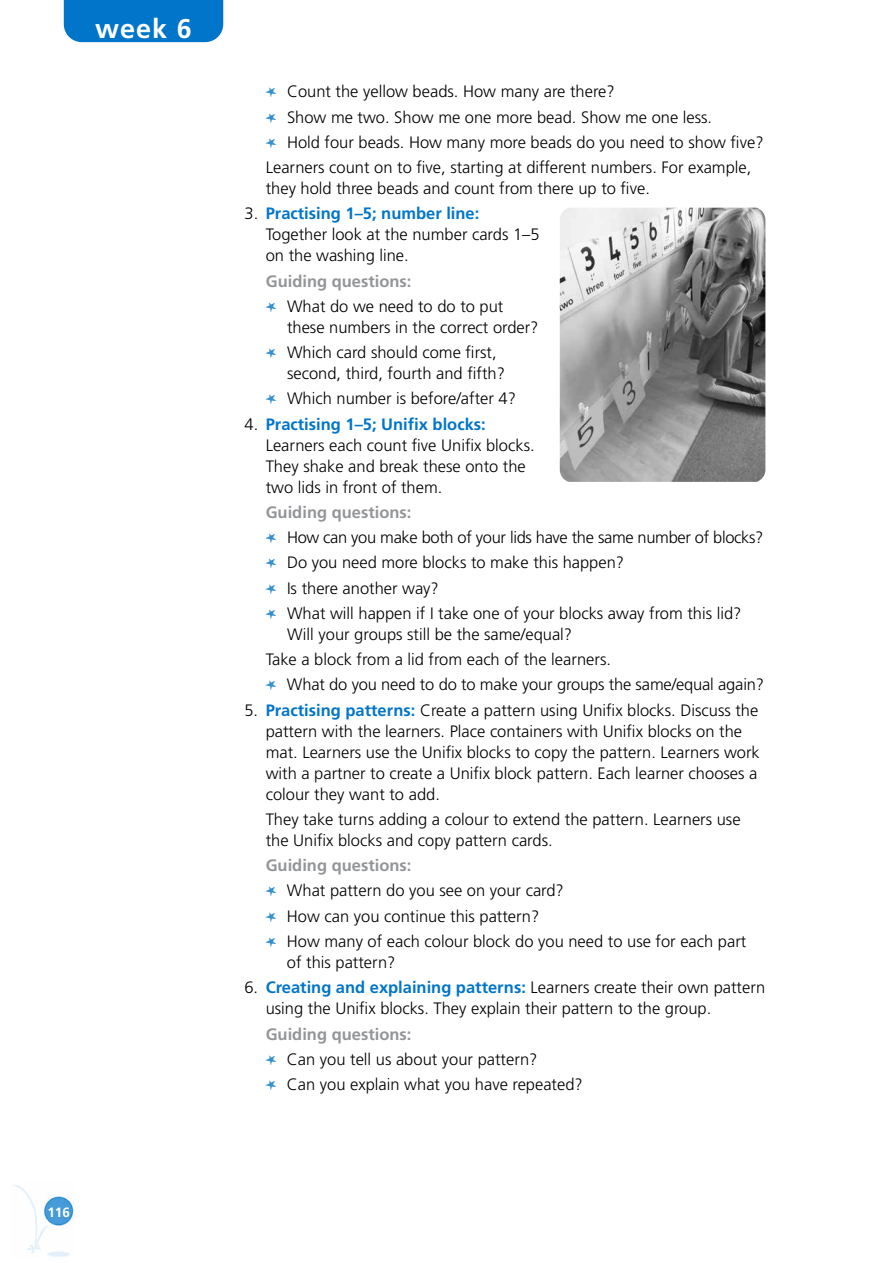
<style>
.page{position:relative;width:893px;height:1263px;background:#fff}
.page>*{position:absolute;margin:0;border:0;box-sizing:border-box;transform-origin:0 0}
.t1{font:700 27px "Frutiger LT Std";color:#fff}
.t2{font:300 16.5px/25.2px "Frutiger LT Std";color:#000}
.t3{font:700 13.5px "Frutiger LT Std";color:#fff}
.s1{font-family:"MTF Doodle";font-weight:400;color:#3390d3}
.s2{font-weight:700;color:#0075c9}
.s3{font-weight:700;color:#939598}
</style>
<div class="page">
<div style="left:64px;top:0;width:159px;height:42px;background:#0075c9"></div>
<img style="left:13px;top:1185px;width:61px;height:72px">
<img style="left:560px;top:208px;width:205px;height:274px">
<h1 class="t1" style="left:95px;top:12px;width:98px">week 6</h1>
<p class="t3" style="left:47px;top:1204px;width:24px">116</p>
<p class="t2" style="left:266px;top:79px;width:499px"><span class="s1">L</span> Count the yellow beads. How many are there?<br><span class="s1">L</span> Show me two. Show me one more bead. Show me one less.<br><span class="s1">L</span> Hold four beads. How many more beads do you need to show five?<br>Learners count on to five, starting at different numbers. For example,</p>
<p class="t2" style="left:266px;top:176px;width:386px">they hold three beads and count from there up to five.</p>
<p class="t2" style="left:266px;top:203px;width:275px;line-height:21px;text-indent:-21px">3. <span class="s2">Practising 1–5; number line:<br></span>Together look at the number cards 1–5 on the washing line.</p>
<p class="t2" style="left:266px;top:269px;width:239px"><span class="s3">Guiding questions:<br></span><span class="s1">L</span> What do we need to do to put</p>
<p class="t2" style="left:266px;top:315px;width:274px;text-indent:21px">these numbers in the correct order?<br><span class="s1">L</span> Which card should come first,</p>
<p class="t2" style="left:266px;top:361px;width:252px;text-indent:21px">second, third, fourth and fifth?<br><span class="s1">L</span> Which number is before/after 4?</p>
<p class="t2" style="left:266px;top:414px;width:270px;line-height:21px;text-indent:-21px">4. <span class="s2">Practising 1–5; Unifix blocks:<br></span>Learners each count five Unifix blocks.<br>They shake and break these onto the two lids in front of them.</p>
<p class="t2" style="left:266px;top:500px;width:499px"><span class="s3">Guiding questions:<br></span><span class="s1">L</span> How can you make both of your lids have the same number of blocks?<br><span class="s1">L</span> Do you need more blocks to make this happen?<br><span class="s1">L</span> Is there another way?<br><span class="s1">L</span> What will happen if I take one of your blocks away from this lid?</p>
<p class="t2" style="left:266px;top:622px;width:500px;text-indent:21px">Will your groups still be the same/equal?<br>Take a block from a lid from each of the learners.<br><span class="s1">L</span> What do you need to do to make your groups the same/equal again?</p>
<p class="t2" style="left:266px;top:700px;width:496px;line-height:21px;text-indent:-21px">5. <span class="s2">Practising patterns:</span> Create a pattern using Unifix blocks. Discuss the pattern with the learners. Place containers with Unifix blocks on the mat. Learners use the Unifix blocks to copy the pattern. Learners work with a partner to create a Unifix block pattern. Each learner chooses a colour they want to add.</p>
<p class="t2" style="left:266px;top:809px;width:476px;line-height:21px">They take turns adding a colour to extend the pattern. Learners use the Unifix blocks and copy pattern cards.</p>
<p class="t2" style="left:266px;top:853px;width:482px"><span class="s3">Guiding questions:<br></span><span class="s1">L</span> What pattern do you see on your card?<br><span class="s1">L</span> How can you continue this pattern?<br><span class="s1">L</span> How many of each colour block do you need to use for each part</p>
<p class="t2" style="left:287px;top:950px;width:110px">of this pattern?</p>
<p class="t2" style="left:266px;top:977px;width:501px;line-height:21px;text-indent:-21px">6. <span class="s2">Creating and explaining patterns:</span> Learners create their own pattern using the Unifix blocks. They explain their pattern to the group.</p>
<p class="t2" style="left:266px;top:1021px;width:319px"><span class="s3">Guiding questions:<br></span><span class="s1">L</span> Can you tell us about your pattern?<br><span class="s1">L</span> Can you explain what you have repeated?</p>
</div>
